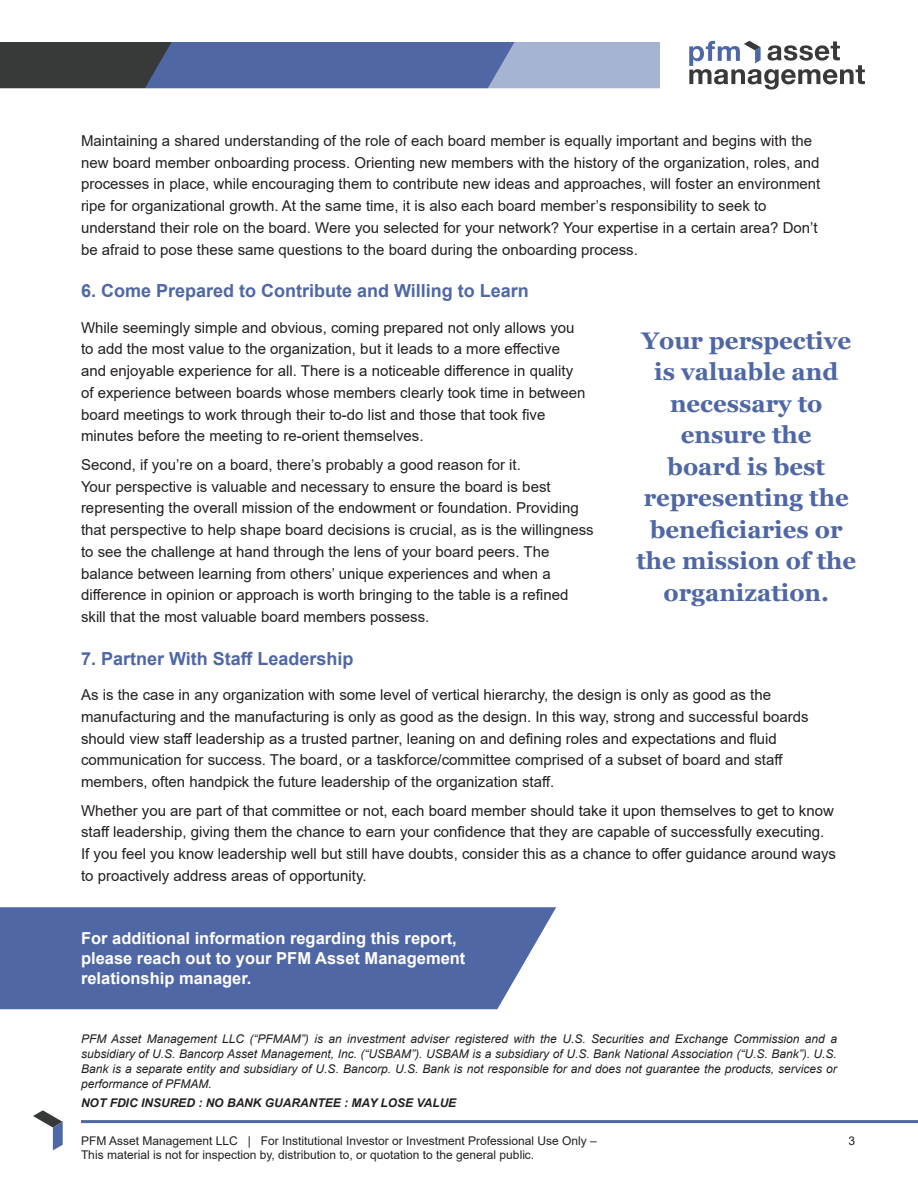
<style>
.page{position:relative;width:918px;height:1188px;background:#fff}
.page>*{position:absolute;margin:0;border:0;box-sizing:border-box;transform-origin:0 0}
.Pull_Quote{font:700 24px/31.5px "Georgia";color:#4f67a5;text-align:center}
.t1{font:700 18px "Arial";color:#4f67a5}
.t2{font:700 16.5px/19.8px "Arial";color:#fff}
.Body{font:15px/21.8px "Arial";color:#231f20}
.t3{font:italic 12px/15px "Arial";color:#231f20;text-align:justify}
.t4{font:12px "Arial";color:#231f20}
.t5{font:italic 700 12px "Arial";color:#231f20}
</style>
<div class="page">
<svg style="left:689px;top:41px;width:176px;height:49px"></svg>
<div style="left:0;top:907px;width:556px;height:102px;background:#4f67a5"></div>
<hr style="left:82px;top:1120px;width:836px;height:3px;background:#4f67a5">
<svg style="left:33px;top:1110px;width:30px;height:40px"></svg>
<svg style="left:0;top:42px;width:660px;height:47px;background:#617097"></svg>
<p class="Body" style="left:81px;top:130px;width:741px">Maintaining a shared understanding of the role of each board member is equally important and begins with the new board member onboarding process. Orienting new members with the history of the organization, roles, and processes in place, while encouraging them to contribute new ideas and approaches, will foster an environment ripe for organizational growth. At the same time, it is also each board member’s responsibility to seek to understand their role on the board. Were you selected for your network? Your expertise in a certain area? Don’t be afraid to pose these same questions to the board during the onboarding process.</p>
<p class="t1" style="left:81px;top:278px;width:449px">6. Come Prepared to Contribute and Willing to Learn</p>
<p class="Body" style="left:81px;top:316px;width:506px">While seemingly simple and obvious, coming prepared not only allows you to add the most value to the organization, but it leads to a more effective and enjoyable experience for all. There is a noticeable difference in quality of experience between boards whose members clearly took time in between board meetings to work through their to-do list and those that took five minutes before the meeting to re-orient themselves.</p>
<p class="Body" style="left:81px;top:454px;width:514px">Second, if you’re on a board, there’s probably a good reason for it.<br>Your perspective is valuable and necessary to ensure the board is best representing the overall mission of the endowment or foundation. Providing that perspective to help shape board decisions is crucial, as is the willingness to see the challenge at hand through the lens of your board peers. The balance between learning from others’ unique experiences and when a difference in opinion or approach is worth bringing to the table is a refined skill that the most valuable board members possess.</p>
<p class="t1" style="left:81px;top:646px;width:274px">7. Partner With Staff Leadership</p>
<p class="Body" style="left:81px;top:684px;width:729px">As is the case in any organization with some level of vertical hierarchy, the design is only as good as the manufacturing and the manufacturing is only as good as the design. In this way, strong and successful boards should view staff leadership as a trusted partner, leaning on and defining roles and expectations and fluid communication for success. The board, or a taskforce/committee comprised of a subset of board and staff members, often handpick the future leadership of the organization staff.</p>
<p class="Body" style="left:81px;top:799px;width:757px">Whether you are part of that committee or not, each board member should take it upon themselves to get to know staff leadership, giving them the chance to earn your confidence that they are capable of successfully executing.<br>If you feel you know leadership well but still have doubts, consider this as a chance to offer guidance around ways to proactively address areas of opportunity.</p>
<p class="Pull_Quote" style="left:636px;top:325px;width:221px">Your perspective is valuable and necessary to ensure the<br>board is best representing the beneficiaries or the mission of the organization.</p>
<p class="t2" style="left:81px;top:929px;width:386px">For additional information regarding this report, please reach out to your PFM Asset Management relationship manager.</p>
<p class="t3" style="left:81px;top:1031px;width:758px">PFM Asset Management LLC (“PFMAM”) is an investment adviser registered with the U.S. Securities and Exchange Commission and a subsidiary of U.S. Bancorp Asset Management, Inc. (“USBAM”). USBAM is a subsidiary of U.S. Bank National Association (“U.S. Bank”). U.S.<br>Bank is a separate entity and subsidiary of U.S. Bancorp. U.S. Bank is not responsible for and does not guarantee the products, services or performance of PFMAM.</p>
<p class="t5" style="left:81px;top:1095px;width:377px">NOT FDIC INSURED : NO BANK GUARANTEE : MAY LOSE VALUE</p>
<p class="t4" style="left:81px;top:1132px;width:517px">PFM Asset Management LLC | For Institutional Investor or Investment Professional Use Only –</p>
<p class="t4" style="left:849px;top:1132px;width:8px">3</p>
<p class="t4" style="left:81px;top:1147px;width:455px">This material is not for inspection by, distribution to, or quotation to the general public.</p>
</div>
